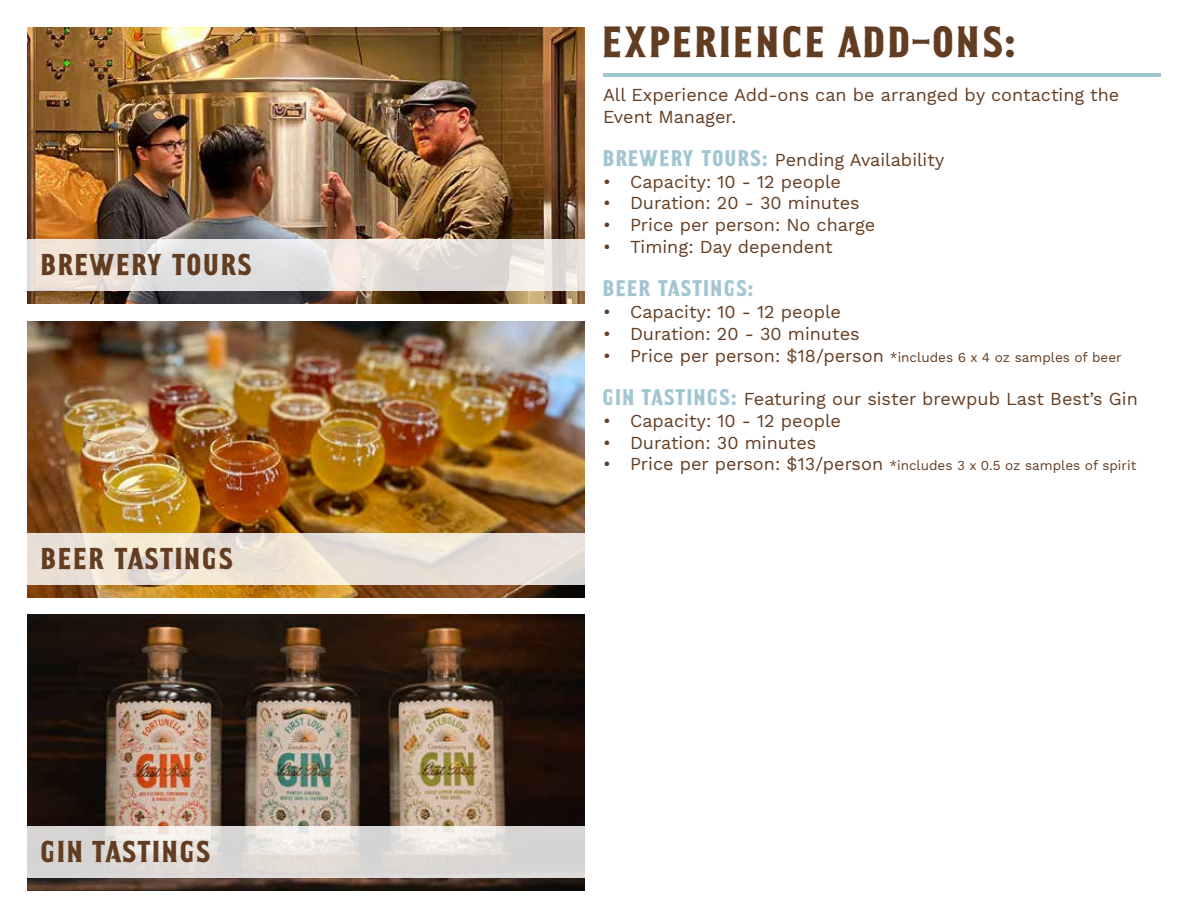
<style>
.page{position:relative;width:1188px;height:918px;background:#fff}
.page>*{position:absolute;margin:0;border:0;box-sizing:border-box;transform-origin:0 0}
.t1{font:43.5px "Smoking Typeface Base";letter-spacing:.03em;color:#633d21}
.t2{font:30px "Smoking Typeface Base";letter-spacing:.025em;color:#633d21}
.t3{font:30px "Smoking Typeface Base";letter-spacing:-.01em;color:#633d21}
.t4{font:22.5px "Smoking Typeface Base";letter-spacing:.025em;color:#a2c5d2}
.t5{font:18px/21.8px "Work Sans";color:#633d21}
.t6{font:13.5px "Work Sans";color:#633d21}
.s1{font-family:"Smoking Typeface Base";font-size:22.5px;color:#a2c5d2}
.s2{font-size:18px}
</style>
<div class="page">
<hr style="left:603px;top:74px;width:558px;height:3px;background:#a2c5d2">
<img style="left:27px;top:27px;width:558px;height:276px">
<img style="left:27px;top:321px;width:558px;height:277px">
<img style="left:27px;top:615px;width:558px;height:276px">
<svg style="left:27px;top:239px;width:558px;height:52px;background:#e5e0dc"></svg>
<svg style="left:27px;top:533px;width:558px;height:51px;background:#eae1d6"></svg>
<svg style="left:27px;top:826px;width:558px;height:52px;background:#e0ddda"></svg>
<h2 class="t3" style="left:41px;top:251px;width:214px">BREWERY TOURS</h2>
<h2 class="t2" style="left:41px;top:545px;width:195px">BEER TASTINGS</h2>
<h2 class="t2" style="left:41px;top:839px;width:173px">GIN TASTINGS</h2>
<h1 class="t1" style="left:603px;top:23px;width:416px">EXPERIENCE ADD-ONS:</h1>
<p class="t5" style="left:603px;top:85px;width:518px">All Experience Add-ons can be arranged by contacting the<br>Event Manager.</p>
<p class="t5" style="left:603px;top:150px;width:343px"><span class="s1">BREWERY TOURS:</span> Pending Availability</p>
<p class="t5" style="left:603px;top:171px;width:239px">• Capacity: 10 - 12 people</p>
<p class="t5" style="left:603px;top:193px;width:258px">• Duration: 20 - 30 minutes</p>
<p class="t5" style="left:603px;top:215px;width:274px">• Price per person: No charge</p>
<p class="t5" style="left:603px;top:237px;width:231px">• Timing: Day dependent</p>
<p class="t4" style="left:603px;top:279px;width:153px">BEER TASTINGS:</p>
<p class="t5" style="left:603px;top:302px;width:239px">• Capacity: 10 - 12 people</p>
<p class="t5" style="left:603px;top:324px;width:258px">• Duration: 20 - 30 minutes</p>
<p class="t6" style="left:603px;top:349px;width:520px"><span class="s2">• Price per person: $18/person</span> *includes 6 x 4 oz samples of beer</p>
<p class="t5" style="left:603px;top:389px;width:536px"><span class="s1">GIN TASTINGS:</span> Featuring our sister brewpub Last Best’s Gin</p>
<p class="t5" style="left:603px;top:411px;width:239px">• Capacity: 10 - 12 people</p>
<p class="t5" style="left:603px;top:432px;width:215px">• Duration: 30 minutes</p>
<p class="t6" style="left:603px;top:458px;width:535px"><span class="s2">• Price per person: $13/person</span> *includes 3 x 0.5 oz samples of spirit</p>
</div>
